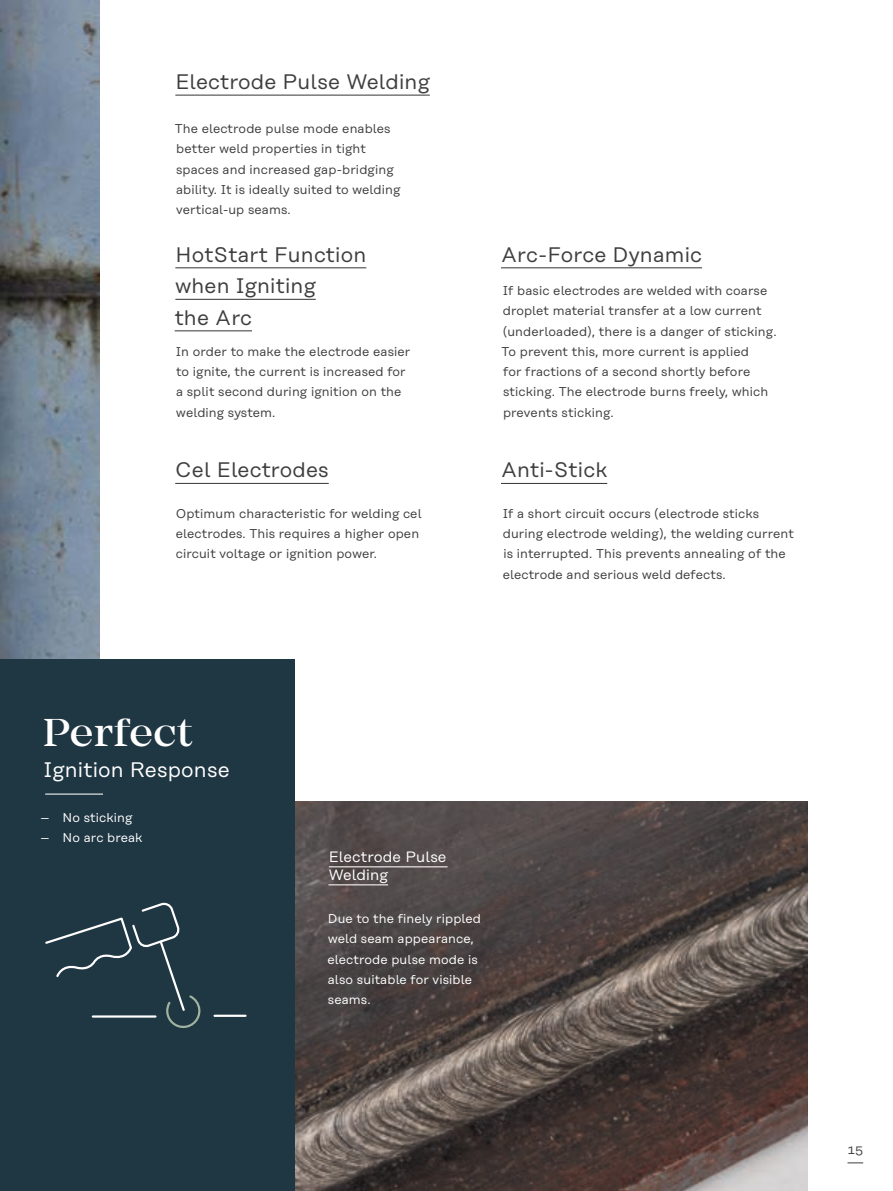
<style>
.page{position:relative;width:893px;height:1191px;background:#fff}
.page>*{position:absolute;margin:0;border:0;box-sizing:border-box;transform-origin:0 0}
.t1{font:500 40.35px "Mirador";letter-spacing:.01em;color:#fff}
.t2{font:21px/31.5px "Rational Text";letter-spacing:.01em;color:#3e3e3f}
.t3{font:21px "Rational Text";letter-spacing:.01em;color:#fff}
.t4{font:15px/18px "Rational Text";letter-spacing:.01em;color:#fff}
.t5{font:12.75px/20.2px "Rational Text";letter-spacing:.01em;color:#3e3e3f}
.t6{font:12.75px/20.2px "Rational Text";letter-spacing:.01em;color:#fff}
</style>
<div class="page">
<img style="left:295px;top:801px;width:513px;height:390px">
<img style="left:0;top:0;width:99px;height:660px">
<div style="left:0;top:660px;width:295px;height:531px;background:#1f3643"></div>
<hr style="left:215px;top:1014px;width:31px;height:3px;background:#fff">
<svg style="left:45px;top:902px;width:156px;height:126px"></svg>
<hr style="left:93px;top:1015px;width:62px;height:2px;background:#fff">
<hr style="left:45px;top:793px;width:58px;height:1px;background:#fff">
<svg style="left:847px;top:1162px;width:16px;height:1px"></svg>
<hr style="left:175px;top:267px;width:191px;height:1px;background:#3e3e3f">
<hr style="left:175px;top:299px;width:141px;height:1px;background:#3e3e3f">
<hr style="left:175px;top:330px;width:77px;height:1px;background:#3e3e3f">
<hr style="left:501px;top:483px;width:106px;height:1px;background:#3e3e3f">
<hr style="left:501px;top:267px;width:201px;height:1px;background:#3e3e3f">
<hr style="left:175px;top:483px;width:154px;height:1px;background:#3e3e3f">
<hr style="left:175px;top:95px;width:255px;height:1px;background:#3e3e3f">
<hr style="left:329px;top:866px;width:119px;height:1px;background:#fff">
<hr style="left:328px;top:884px;width:60px;height:1px;background:#fff">
<h2 class="t2" style="left:175px;top:66px;width:256px">Electrode Pulse Welding</h2>
<p class="t5" style="left:175px;top:118px;width:227px">The electrode pulse mode enables better weld properties in tight spaces and increased gap-bridging ability. It is ideally suited to welding vertical-up seams.</p>
<h2 class="t2" style="left:175px;top:239px;width:193px">HotStart Function when Igniting<br>the Arc</h2>
<p class="t5" style="left:176px;top:341px;width:236px">In order to make the electrode easier to ignite, the current is increased for a split second during ignition on the welding system.</p>
<h2 class="t2" style="left:175px;top:454px;width:155px">Cel Electrodes</h2>
<p class="t5" style="left:176px;top:503px;width:248px">Optimum characteristic for welding cel electrodes. This requires a higher open circuit voltage or ignition power.</p>
<h2 class="t2" style="left:501px;top:239px;width:203px">Arc-Force Dynamic</h2>
<p class="t5" style="left:502px;top:280px;width:276px">If basic electrodes are welded with coarse droplet material transfer at a low current (underloaded), there is a danger of sticking.<br>To prevent this, more current is applied<br>for fractions of a second shortly before sticking. The electrode burns freely, which prevents sticking.</p>
<h2 class="t2" style="left:501px;top:454px;width:108px">Anti-Stick</h2>
<p class="t5" style="left:503px;top:503px;width:293px">If a short circuit occurs (electrode sticks during electrode welding), the welding current is interrupted. This prevents annealing of the electrode and serious weld defects.</p>
<h1 class="t1" style="left:43px;top:709px;width:151px">Perfect</h1>
<h2 class="t3" style="left:43px;top:757px;width:188px">Ignition Response</h2>
<p class="t6" style="left:40px;top:807px;width:94px">– No sticking</p>
<p class="t6" style="left:40px;top:827px;width:104px">– No arc break</p>
<p class="t4" style="left:328px;top:848px;width:120px">Electrode Pulse<br>Welding</p>
<p class="t6" style="left:328px;top:908px;width:155px">Due to the finely rippled weld seam appearance, electrode pulse mode is also suitable for visible seams.</p>
<p class="t5" style="left:847px;top:1139px;width:17px">15</p>
</div>
